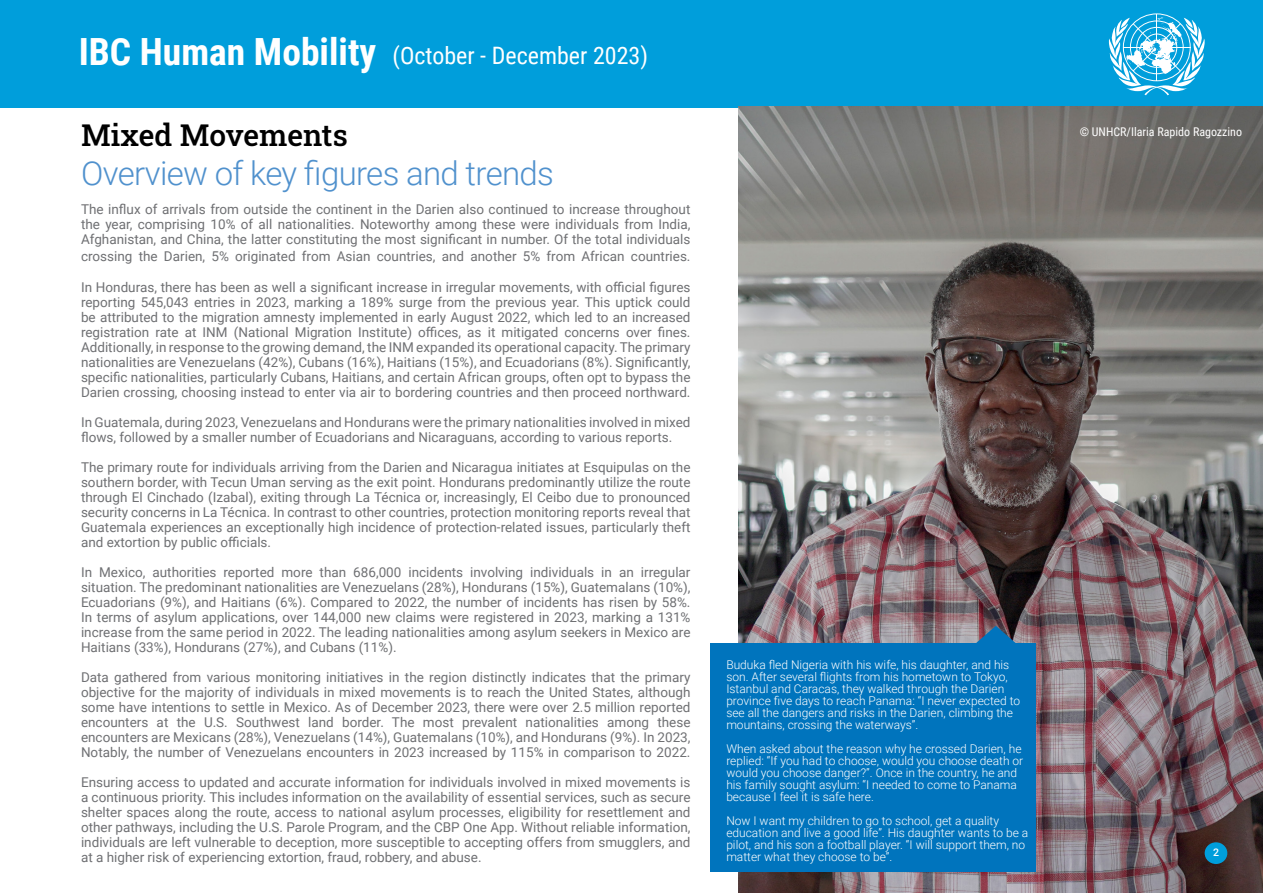
<style>
.page{position:relative;width:1263px;height:893px;background:#fff}
.page>*{position:absolute;margin:0;border:0;box-sizing:border-box;transform-origin:0 0}
.t1{font:700 37.5px "Roboto Condensed";color:#fff}
.t2{font:300 33px "Roboto";letter-spacing:-.02em;color:#5091cd}
.t3{font:500 30px "Roboto Slab";color:#000}
.t4{font:24px "Roboto Condensed";color:#fff}
.t5{font:13.5px/15px "Roboto";color:#6f7073;text-align:justify}
.t6{font:300 12px/12px "Roboto";color:#fff}
.t7{font:12px "Roboto Condensed";color:#fff}
.t8{font:500 10.5px "Roboto";color:#fff}
</style>
<div class="page">
<div style="left:0;top:0;width:1263px;height:107px;background:#009edb"></div>
<svg style="left:1109px;top:13px;width:96px;height:82px"></svg>
<img style="left:738px;top:107px;width:524px;height:786px">
<svg style="left:971px;top:626px;width:50px;height:17px"></svg>
<div style="left:1205px;top:842px;width:22px;height:22px;background:#009edb;border-radius:50%"></div>
<div style="left:711px;top:643px;width:325px;height:229px;background:#0074bd"></div>
<h1 class="t1" style="left:79px;top:26px;width:299px">IBC Human Mobility</h1>
<h3 class="t4" style="left:392px;top:39px;width:257px">(October - December 2023)</h3>
<h3 class="t3" style="left:81px;top:114px;width:268px">Mixed Movements</h3>
<h2 class="t2" style="left:81px;top:150px;width:474px">Overview of key figures and trends</h2>
<p class="t5" style="left:81px;top:201px;width:611px">The influx of arrivals from outside the continent in the Darien also continued to increase throughout the year, comprising 10% of all nationalities. Noteworthy among these were individuals from India, Afghanistan, and China, the latter constituting the most significant in number. Of the total individuals</p>
<p class="t5" style="left:81px;top:248px;width:611px">crossing the Darien, 5% originated from Asian countries, and another 5% from African countries.</p>
<p class="t5" style="left:81px;top:279px;width:611px">In Honduras, there has been as well a significant increase in irregular movements, with official figures reporting 545,043 entries in 2023, marking a 189% surge from the previous year. This uptick could be attributed to the migration amnesty implemented in early August 2022, which led to an increased registration rate at INM (National Migration Institute) offices, as it mitigated concerns over fines.<br>Additionally, in response to the growing demand, the INM expanded its operational capacity. The primary nationalities are Venezuelans (42%), Cubans (16%), Haitians (15%), and Ecuadorians (8%). Significantly, specific nationalities, particularly Cubans, Haitians, and certain African groups, often opt to bypass the Darien crossing, choosing instead to enter via air to bordering countries and then proceed northward.</p>
<p class="t5" style="left:81px;top:414px;width:611px">In Guatemala, during 2023, Venezuelans and Hondurans were the primary nationalities involved in mixed flows, followed by a smaller number of Ecuadorians and Nicaraguans, according to various reports.</p>
<p class="t5" style="left:81px;top:459px;width:611px">The primary route for individuals arriving from the Darien and Nicaragua initiates at Esquipulas on the southern border, with Tecun Uman serving as the exit point. Hondurans predominantly utilize the route through El Cinchado (Izabal), exiting through La Técnica or, increasingly, El Ceibo due to pronounced security concerns in La Técnica. In contrast to other countries, protection monitoring reports reveal that Guatemala experiences an exceptionally high incidence of protection-related issues, particularly theft and extortion by public officials.</p>
<p class="t5" style="left:81px;top:564px;width:611px">In Mexico, authorities reported more than 686,000 incidents involving individuals in an irregular situation. The predominant nationalities are Venezuelans (28%), Hondurans (15%), Guatemalans (10%), Ecuadorians (9%), and Haitians (6%). Compared to 2022, the number of incidents has risen by 58%.<br>In terms of asylum applications, over 144,000 new claims were registered in 2023, marking a 131% increase from the same period in 2022. The leading nationalities among asylum seekers in Mexico are Haitians (33%), Hondurans (27%), and Cubans (11%).</p>
<p class="t5" style="left:81px;top:669px;width:611px">Data gathered from various monitoring initiatives in the region distinctly indicates that the primary objective for the majority of individuals in mixed movements is to reach the United States, although some have intentions to settle in Mexico. As of December 2023, there were over 2.5 million reported encounters at the U.S. Southwest land border. The most prevalent nationalities among these encounters are Mexicans (28%), Venezuelans (14%), Guatemalans (10%), and Hondurans (9%). In 2023, Notably, the number of Venezuelans encounters in 2023 increased by 115% in comparison to 2022.</p>
<p class="t5" style="left:81px;top:774px;width:611px">Ensuring access to updated and accurate information for individuals involved in mixed movements is a continuous priority. This includes information on the availability of essential services, such as secure shelter spaces along the route, access to national asylum processes, eligibility for resettlement and other pathways, including the U.S. Parole Program, and the CBP One App. Without reliable information, individuals are left vulnerable to deception, more susceptible to accepting offers from smugglers, and at a higher risk of experiencing extortion, fraud, robbery, and abuse.</p>
<p class="t6" style="left:726px;top:658px;width:295px">Buduka fled Nigeria with his wife, his daughter, and his son. After several flights from his hometown to Tokyo, Istanbul and Caracas, they walked through the Darien province five days to reach Panama: “I never expected to see all the dangers and risks in the Darien, climbing the mountains, crossing the waterways”.</p>
<p class="t6" style="left:726px;top:742px;width:298px">When asked about the reason why he crossed Darien, he replied: “If you had to choose, would you choose death or would you choose danger?”. Once in the country, he and his family sought asylum: “I needed to come to Panama because I feel it is safe here.</p>
<p class="t6" style="left:726px;top:814px;width:304px">Now I want my children to go to school, get a quality education and live a good life”. His daughter wants to be a pilot, and his son a football player. “I will support them, no matter what they choose to be”.</p>
<p class="t7" style="left:1080px;top:123px;width:164px">© UNHCR/Ilaria Rapido Ragozzino</p>
<p class="t8" style="left:1213px;top:845px;width:7px">2</p>
</div>
